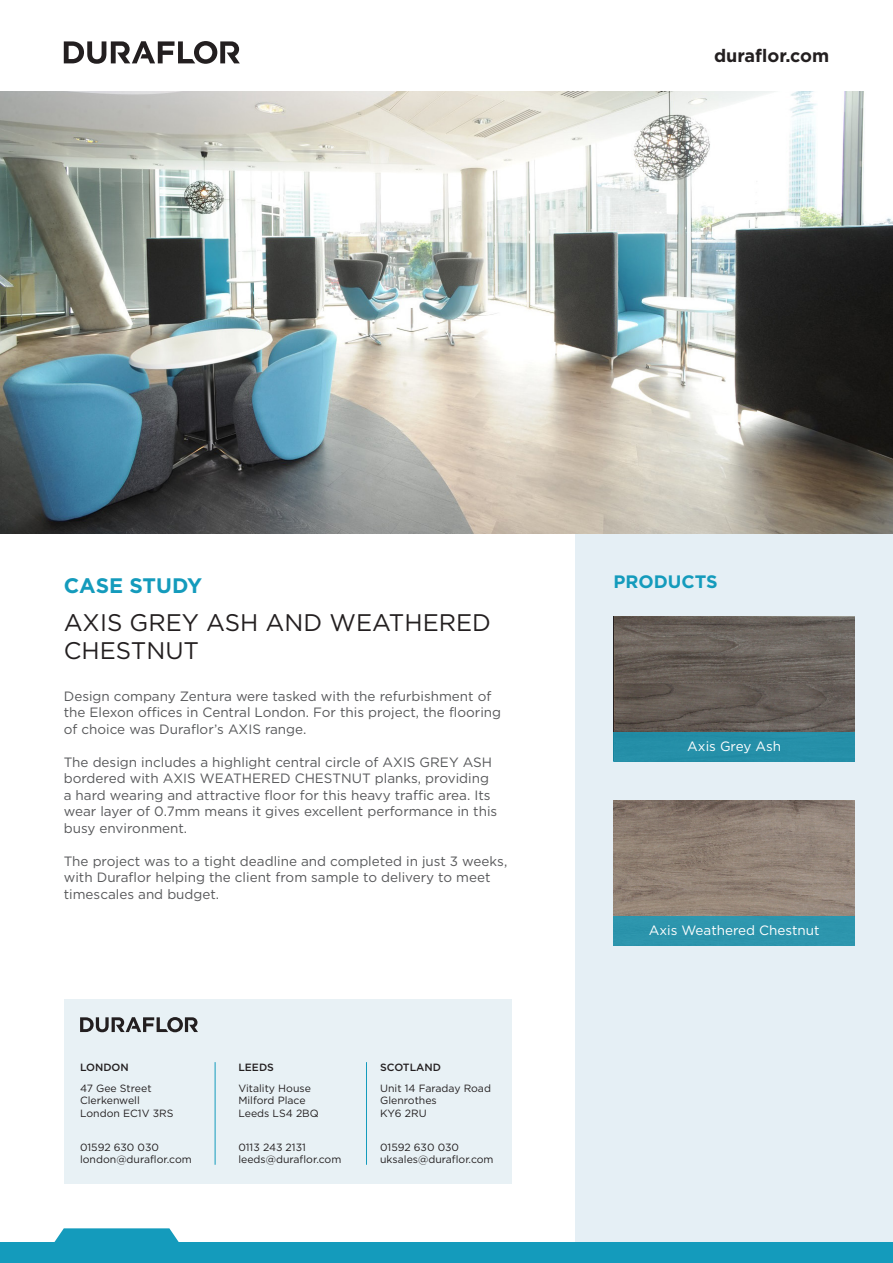
<style>
.page{position:relative;width:893px;height:1263px;background:#fff}
.page>*{position:absolute;margin:0;border:0;box-sizing:border-box;transform-origin:0 0}
.t1{font:24px/28.8px "Gotham";color:#231f20}
.t2{font:700 21px "Gotham";color:#149bbc}
.t3{font:700 18px "Gotham";color:#231f20}
.t4{font:700 18px "Gotham";color:#149bbc}
.t5{font:13.5px/16.5px "Gotham";color:#57585a}
.t6{font:13.5px "Gotham";color:#fff}
.t7{font:10.5px/12.6px "Gotham";color:#231f20}
.t8{font:500 10.5px "Gotham";color:#231f20}
</style>
<div class="page">
<div style="left:575px;top:518px;width:318px;height:745px;background:#e5eff5"></div>
<img style="left:0;top:91px;width:893px;height:443px">
<svg style="left:64px;top:41px;width:176px;height:23px"></svg>
<div style="left:0;top:1243px;width:893px;height:20px;background:#149bbc"></div>
<svg style="left:47px;top:1228px;width:136px;height:15px;background:#3aabc7"></svg>
<div style="left:64px;top:999px;width:448px;height:185px;background:#e8f1f5"></div>
<hr style="left:215px;top:1062px;width:1px;height:103px;background:#149bbc">
<hr style="left:366px;top:1062px;width:1px;height:103px;background:#149bbc">
<img style="left:614px;top:617px;width:241px;height:115px">
<img style="left:613px;top:801px;width:242px;height:115px">
<div style="left:613px;top:916px;width:242px;height:29px;background:#2d95ad"></div>
<div style="left:613px;top:732px;width:242px;height:29px;background:#258fa8"></div>
<svg style="left:80px;top:1017px;width:118px;height:15px"></svg>
<p class="t3" style="left:714px;top:44px;width:117px">duraflor.com</p>
<p class="t2" style="left:64px;top:572px;width:140px">CASE STUDY</p>
<p class="t1" style="left:64px;top:607px;width:429px">AXIS GREY ASH AND WEATHERED<br>CHESTNUT</p>
<p class="t5" style="left:64px;top:688px;width:439px">Design company Zentura were tasked with the refurbishment of the Elexon offices in Central London. For this project, the flooring of choice was Duraflor’s AXIS range.</p>
<p class="t5" style="left:64px;top:754px;width:435px">The design includes a highlight central circle of AXIS GREY ASH bordered with AXIS WEATHERED CHESTNUT planks, providing a hard wearing and attractive floor for this heavy traffic area. Its wear layer of 0.7mm means it gives excellent performance in this busy environment.</p>
<p class="t5" style="left:64px;top:853px;width:445px">The project was to a tight deadline and completed in just 3 weeks, with Duraflor helping the client from sample to delivery to meet timescales and budget.</p>
<p class="t8" style="left:80px;top:1060px;width:50px">LONDON</p>
<p class="t7" style="left:80px;top:1081px;width:73px">47 Gee Street</p>
<p class="t7" style="left:80px;top:1094px;width:95px">Clerkenwell<br>London EC1V 3RS</p>
<p class="t7" style="left:80px;top:1140px;width:80px">01592 630 030</p>
<p class="t7" style="left:80px;top:1153px;width:113px">london@duraflor.com</p>
<p class="t8" style="left:238px;top:1060px;width:37px">LEEDS</p>
<p class="t7" style="left:238px;top:1081px;width:74px">Vitality House</p>
<p class="t7" style="left:238px;top:1094px;width:69px">Milford Place</p>
<p class="t7" style="left:238px;top:1107px;width:82px">Leeds LS4 2BQ</p>
<p class="t7" style="left:238px;top:1140px;width:69px">0113 243 2131</p>
<p class="t7" style="left:238px;top:1153px;width:104px">leeds@duraflor.com</p>
<p class="t8" style="left:380px;top:1060px;width:62px">SCOTLAND</p>
<p class="t7" style="left:380px;top:1081px;width:112px">Unit 14 Faraday Road</p>
<p class="t7" style="left:380px;top:1094px;width:58px">Glenrothes</p>
<p class="t7" style="left:380px;top:1107px;width:48px">KY6 2RU</p>
<p class="t7" style="left:380px;top:1140px;width:80px">01592 630 030</p>
<p class="t7" style="left:380px;top:1153px;width:115px">uksales@duraflor.com</p>
<p class="t4" style="left:613px;top:570px;width:106px">PRODUCTS</p>
<p class="t6" style="left:687px;top:738px;width:95px">Axis Grey Ash</p>
<p class="t6" style="left:649px;top:923px;width:172px">Axis Weathered Chestnut</p>
</div>
